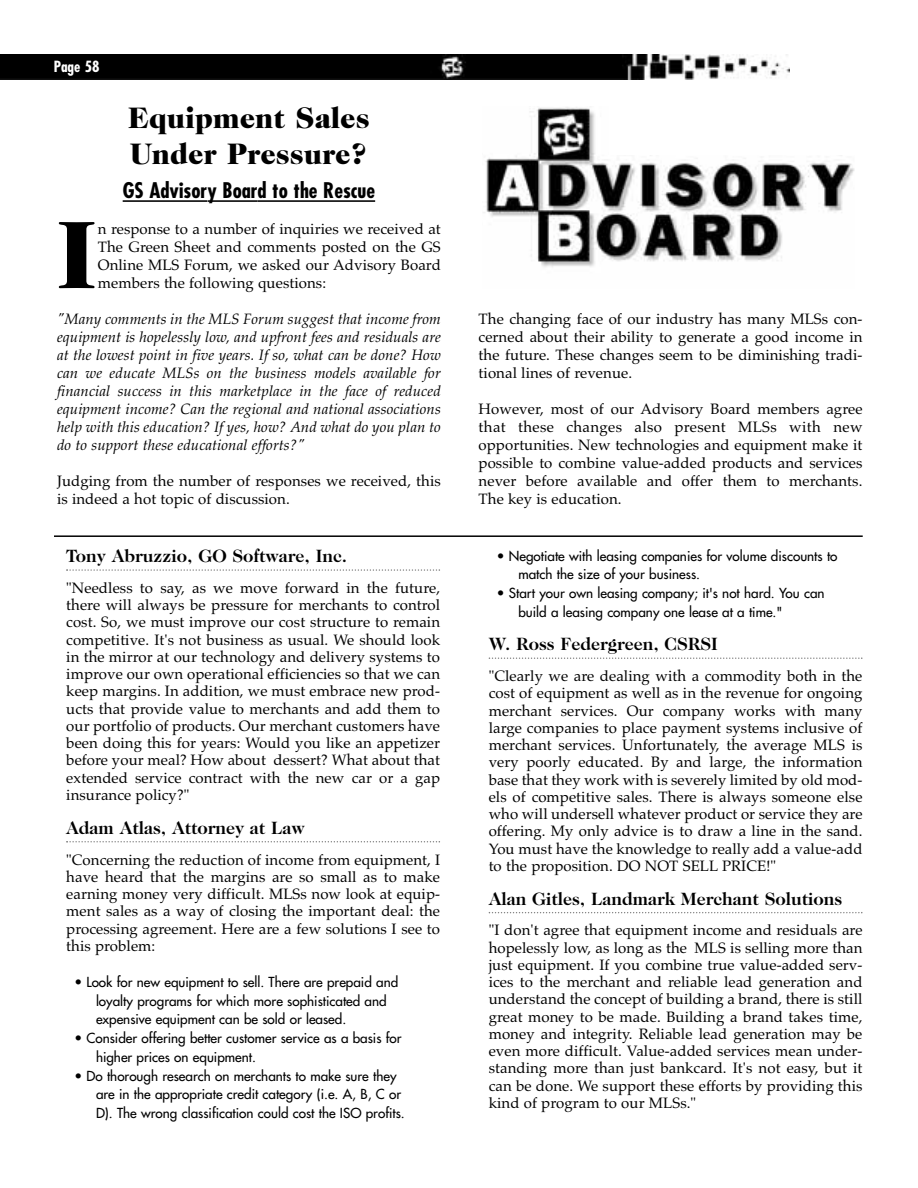
<style>
.page{position:relative;width:918px;height:1188px;background:#fff}
.page>*{position:absolute;margin:0;border:0;box-sizing:border-box;transform-origin:0 0}
.t1{font:900 97.05px "Caslon Two Twenty Four";color:#000}
.t2{font:900 30px/36px "Caslon Two Twenty Four";color:#000}
.t3{font:700 condensed 21px "Futura";color:#000}
.t4{font:700 18px "Caslon Two Twenty Four";color:#000}
.t5{font:15px/17.2px "Palatino";letter-spacing:.005em;color:#000;text-align:justify}
.t6{font:italic 15px/18px "Palatino";letter-spacing:.005em;color:#000;text-align:justify}
.t7{font:700 condensed 15px "Futura";letter-spacing:.005em;color:#fff}
.t8{font:13.5px/18.8px "Futura";color:#000}
</style>
<div class="page">
<svg style="left:66px;top:569px;width:374px;height:2px"></svg>
<svg style="left:66px;top:841px;width:374px;height:2px"></svg>
<svg style="left:489px;top:657px;width:373px;height:2px"></svg>
<svg style="left:489px;top:912px;width:373px;height:1px"></svg>
<img style="left:0;top:54px;width:790px;height:26px">
<hr style="left:123px;top:200px;width:84px;height:2px;background:#000">
<hr style="left:207px;top:200px;width:51px;height:2px;background:#000">
<hr style="left:258px;top:200px;width:117px;height:2px;background:#000">
<hr style="left:54px;top:535px;width:809px;height:2px;background:#000">
<img style="left:483px;top:107px;width:371px;height:160px">
<div style="left:609px;top:106px;width:247px;height:49px;background:#fff"></div>
<p class="t7" style="left:54px;top:60px;width:47px">Page 58</p>
<h2 class="t2" style="left:128px;top:102px;width:243px">Equipment Sales<br>Under Pressure?</h2>
<h3 class="t3" style="left:123px;top:181px;width:254px">GS Advisory Board to the Rescue</h3>
<h1 class="t1" style="left:57px;top:217px;width:41px">I</h1>
<p class="t5" style="left:98px;top:222px;width:344px;line-height:18px">n response to a number of inquiries we received at The Green Sheet and comments posted on the GS Online MLS Forum, we asked our Advisory Board members the following questions:</p>
<p class="t6" style="left:57px;top:312px;width:385px">"Many comments in the MLS Forum suggest that income from equipment is hopelessly low, and upfront fees and residuals are at the lowest point in five years. If so, what can be done? How can we educate MLSs on the business models available for financial success in this marketplace in the face of reduced equipment income? Can the regional and national associations help with this education? If yes, how? And what do you plan to do to support these educational efforts?"</p>
<p class="t5" style="left:57px;top:474px;width:385px;line-height:18px">Judging from the number of responses we received, this is indeed a hot topic of discussion.</p>
<p class="t4" style="left:66px;top:549px;width:282px">Tony Abruzzio, GO Software, Inc.</p>
<p class="t5" style="left:66px;top:581px;width:375px">"Needless to say, as we move forward in the future, there will always be pressure for merchants to control cost. So, we must improve our cost structure to remain competitive. It's not business as usual. We should look in the mirror at our technology and delivery systems to improve our own operational efficiencies so that we can keep margins. In addition, we must embrace new prod&shy;ucts that provide value to merchants and add them to our portfolio of products. Our merchant customers have been doing this for years: Would you like an appetizer before your meal? How about dessert? What about that extended service contract with the new car or a gap insurance policy?"</p>
<p class="t4" style="left:66px;top:821px;width:240px">Adam Atlas, Attorney at Law</p>
<p class="t5" style="left:66px;top:853px;width:375px">"Concerning the reduction of income from equipment, I have heard that the margins are so small as to make earning money very difficult. MLSs now look at equip&shy;ment sales as a way of closing the important deal: the processing agreement. Here are a few solutions I see to this problem:</p>
<p class="t8" style="left:96px;top:973px;width:304px;text-indent:-22px">• Look for new equipment to sell. There are prepaid and loyalty programs for which more sophisticated and expensive equipment can be sold or leased.</p>
<p class="t8" style="left:96px;top:1030px;width:307px;text-indent:-22px">• Consider offering better customer service as a basis for higher prices on equipment.</p>
<p class="t8" style="left:96px;top:1067px;width:310px;text-indent:-22px">• Do thorough research on merchants to make sure they are in the appropriate credit category (i.e. A, B, C or<br>D). The wrong classification could cost the ISO profits.</p>
<p class="t5" style="left:479px;top:312px;width:385px;line-height:18px">The changing face of our industry has many MLSs con&shy;cerned about their ability to generate a good income in the future. These changes seem to be diminishing tradi&shy;tional lines of revenue.</p>
<p class="t5" style="left:479px;top:402px;width:385px;line-height:18px">However, most of our Advisory Board members agree that these changes also present MLSs with new opportunities. New technologies and equipment make it possible to combine value-added products and services never before available and offer them to merchants.<br>The key is education.</p>
<p class="t8" style="left:518px;top:547px;width:321px;text-indent:-22px">• Negotiate with leasing companies for volume discounts to match the size of your business.</p>
<p class="t8" style="left:518px;top:585px;width:308px;text-indent:-22px">• Start your own leasing company; it's not hard. You can build a leasing company one lease at a time."</p>
<p class="t4" style="left:489px;top:637px;width:231px">W. Ross Federgreen, CSRSI</p>
<p class="t5" style="left:489px;top:669px;width:375px">"Clearly we are dealing with a commodity both in the cost of equipment as well as in the revenue for ongoing merchant services. Our company works with many large companies to place payment systems inclusive of merchant services. Unfortunately, the average MLS is very poorly educated. By and large, the information base that they work with is severely limited by old mod&shy;els of competitive sales. There is always someone else who will undersell whatever product or service they are offering. My only advice is to draw a line in the sand.<br>You must have the knowledge to really add a value-add to the proposition. DO NOT SELL PRICE!"</p>
<p class="t4" style="left:489px;top:892px;width:355px">Alan Gitles, Landmark Merchant Solutions</p>
<p class="t5" style="left:489px;top:923px;width:375px">"I don't agree that equipment income and residuals are hopelessly low, as long as the MLS is selling more than just equipment. If you combine true value-added serv&shy;ices to the merchant and reliable lead generation and understand the concept of building a brand, there is still great money to be made. Building a brand takes time, money and integrity. Reliable lead generation may be even more difficult. Value-added services mean under&shy;standing more than just bankcard. It's not easy, but it can be done. We support these efforts by providing this kind of program to our MLSs."</p>
</div>
